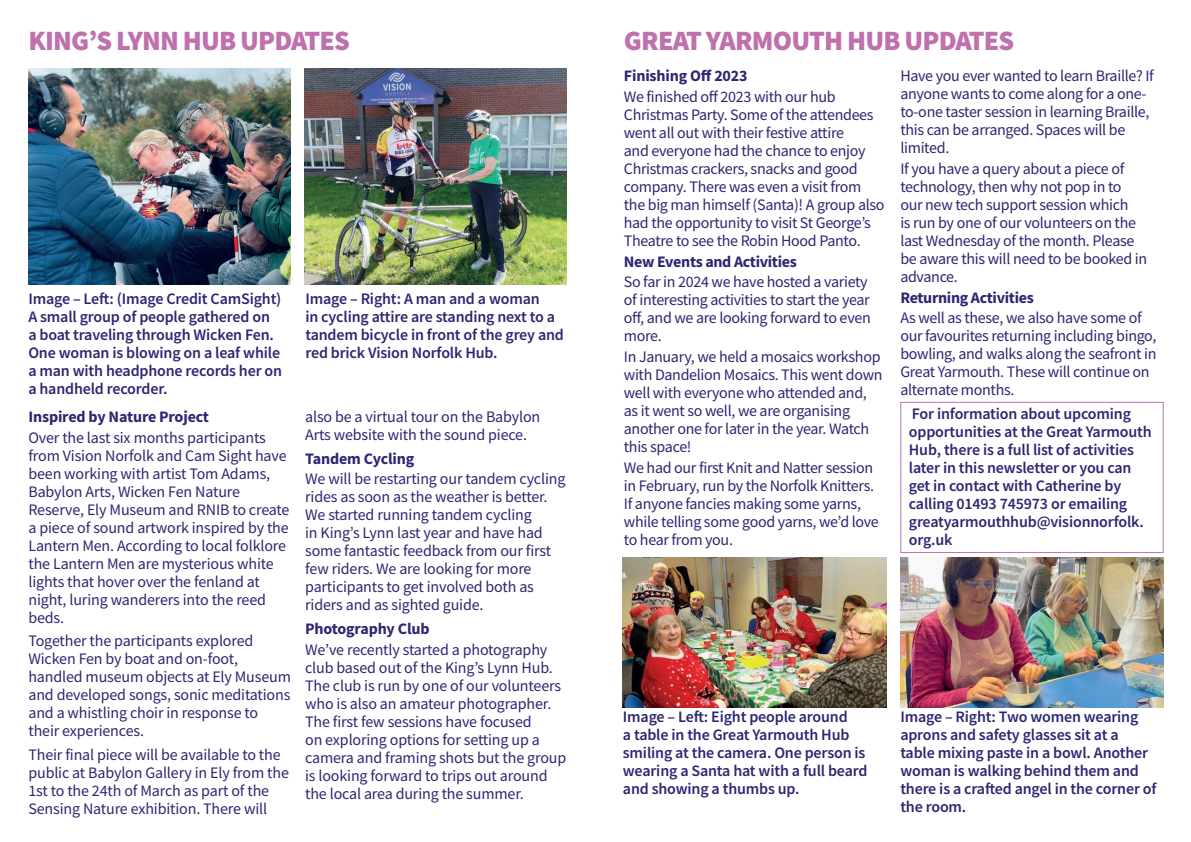
<style>
.page{position:relative;width:1191px;height:842px;background:#fff}
.page>*{position:absolute;margin:0;border:0;box-sizing:border-box;transform-origin:0 0}
.t1{font:900 28px "Source Sans Pro";letter-spacing:-.03em;color:#bf70ad}
.t2{font:16px/18px "Source Sans Pro";letter-spacing:-.02em;color:#2b2773}
.t3{font:600 16px/18px "Source Sans Pro";letter-spacing:-.01em;color:#2b2773}
.t4{font:700 16px "Source Sans Pro";letter-spacing:-.02em;color:#2b2773}
</style>
<div class="page">
<img style="left:28px;top:68px;width:263px;height:217px">
<img style="left:304px;top:68px;width:263px;height:217px">
<img style="left:623px;top:557px;width:263px;height:150px">
<div style="left:900px;top:402px;width:263px;height:151px;border:1px solid #bf70ad"></div>
<img style="left:900px;top:557px;width:263px;height:150px">
<h1 class="t1" style="left:28px;top:22px;width:323px">KING’S LYNN HUB UPDATES</h1>
<p class="t3" style="left:28px;top:289px;width:255px">Image – Left: (Image Credit CamSight)<br>A small group of people gathered on a boat traveling through Wicken Fen.<br>One woman is blowing on a leaf while a man with headphone records her on a handheld recorder.</p>
<p class="t3" style="left:305px;top:289px;width:260px">Image – Right: A man and a woman<br>in cycling attire are standing next to a tandem bicycle in front of the grey and red brick Vision Norfolk Hub.</p>
<p class="t4" style="left:28px;top:406px;width:182px">Inspired by Nature Project</p>
<p class="t2" style="left:28px;top:428px;width:262px">Over the last six months participants from Vision Norfolk and Cam Sight have been working with artist Tom Adams, Babylon Arts, Wicken Fen Nature Reserve, Ely Museum and RNIB to create a piece of sound artwork inspired by the Lantern Men. According to local folklore the Lantern Men are mysterious white lights that hover over the fenland at night, luring wanderers into the reed beds.</p>
<p class="t2" style="left:28px;top:632px;width:264px">Together the participants explored Wicken Fen by boat and on-foot, handled museum objects at Ely Museum and developed songs, sonic meditations and a whistling choir in response to their experiences.</p>
<p class="t2" style="left:28px;top:746px;width:262px">Their final piece will be available to the public at Babylon Gallery in Ely from the 1st to the 24th of March as part of the Sensing Nature exhibition. There will</p>
<p class="t2" style="left:305px;top:407px;width:237px">also be a virtual tour on the Babylon<br>Arts website with the sound piece.</p>
<p class="t4" style="left:305px;top:447px;width:111px">Tandem Cycling</p>
<p class="t2" style="left:305px;top:470px;width:262px">We will be restarting our tandem cycling rides as soon as the weather is better.<br>We started running tandem cycling<br>in King’s Lynn last year and have had some fantastic feedback from our first few riders. We are looking for more participants to get involved both as riders and as sighted guide.</p>
<p class="t4" style="left:305px;top:618px;width:126px">Photography Club</p>
<p class="t2" style="left:305px;top:640px;width:263px">We’ve recently started a photography club based out of the King’s Lynn Hub.<br>The club is run by one of our volunteers who is also an amateur photographer.<br>The first few sessions have focused<br>on exploring options for setting up a camera and framing shots but the group is looking forward to trips out around the local area during the summer.</p>
<h1 class="t1" style="left:624px;top:22px;width:392px">GREAT YARMOUTH HUB UPDATES</h1>
<p class="t4" style="left:624px;top:65px;width:125px">Finishing Off 2023</p>
<p class="t2" style="left:624px;top:87px;width:262px">We finished off 2023 with our hub Christmas Party. Some of the attendees went all out with their festive attire<br>and everyone had the chance to enjoy Christmas crackers, snacks and good company. There was even a visit from the big man himself (Santa)! A group also had the opportunity to visit St George’s Theatre to see the Robin Hood Panto.</p>
<p class="t4" style="left:624px;top:250px;width:174px">New Events and Activities</p>
<p class="t2" style="left:624px;top:273px;width:248px">So far in 2024 we have hosted a variety of interesting activities to start the year off, and we are looking forward to even more.</p>
<p class="t2" style="left:624px;top:348px;width:260px">In January, we held a mosaics workshop with Dandelion Mosaics. This went down well with everyone who attended and, as it went so well, we are organising another one for later in the year. Watch this space!</p>
<p class="t2" style="left:624px;top:459px;width:256px">We had our first Knit and Natter session in February, run by the Norfolk Knitters.<br>If anyone fancies making some yarns, while telling some good yarns, we’d love to hear from you.</p>
<p class="t2" style="left:900px;top:67px;width:255px">Have you ever wanted to learn Braille? If anyone wants to come along for a one&shy;to-one taster session in learning Braille, this can be arranged. Spaces will be limited.</p>
<p class="t2" style="left:900px;top:159px;width:248px">If you have a query about a piece of technology, then why not pop in to our new tech support session which<br>is run by one of our volunteers on the last Wednesday of the month. Please be aware this will need to be booked in advance.</p>
<p class="t4" style="left:900px;top:286px;width:135px">Returning Activities</p>
<p class="t2" style="left:900px;top:309px;width:258px">As well as these, we also have some of our favourites returning including bingo, bowling, and walks along the seafront in Great Yarmouth. These will continue on alternate months.</p>
<p class="t3" style="left:909px;top:405px;width:244px">For information about upcoming opportunities at the Great Yarmouth<br>Hub, there is a full list of activities later in this newsletter or you can get in contact with Catherine by calling 01493 745973 or emailing greatyarmouthhub@visionnorfolk. org.uk</p>
<p class="t3" style="left:623px;top:708px;width:246px">Image – Left: Eight people around<br>a table in the Great Yarmouth Hub smiling at the camera. One person is wearing a Santa hat with a full beard and showing a thumbs up.</p>
<p class="t3" style="left:900px;top:708px;width:258px">Image – Right: Two women wearing aprons and safety glasses sit at a table mixing paste in a bowl. Another woman is walking behind them and there is a crafted angel in the corner of the room.</p>
</div>
